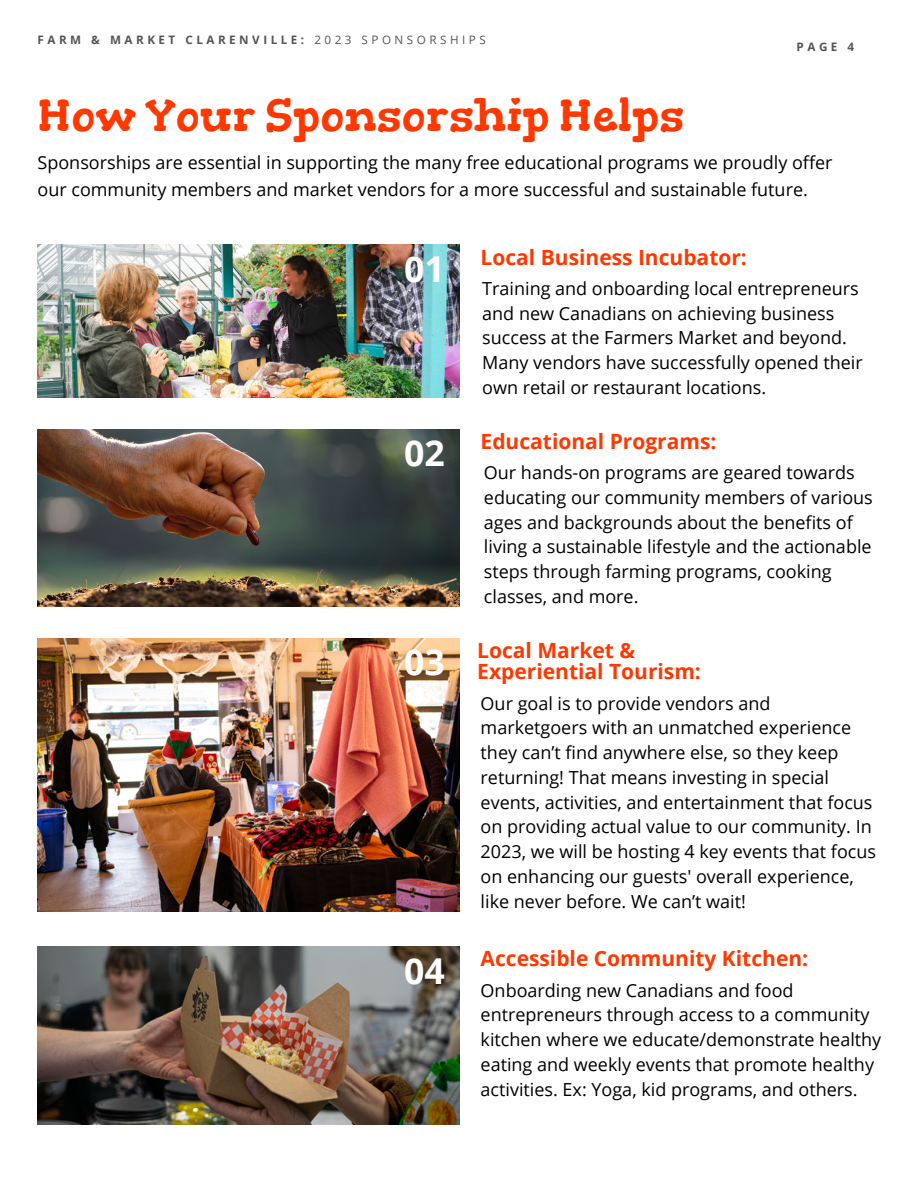
<style>
.page{position:relative;width:918px;height:1188px;background:#fff}
.page>*{position:absolute;margin:0;border:0;box-sizing:border-box;transform-origin:0 0}
.t1{font:45px "Gorditas";color:#ff3800}
.t2{font:700 35.7px "Open Sans";color:#fff}
.t3{font:700 21px/21.3px "Open Sans";color:#ff3800}
.t4{font:18px/24.8px "Open Sans";color:#000}
.t5{font:700 11.7px "Open Sans";letter-spacing:.3em;color:#545454}
.s1{font-weight:400}
</style>
<div class="page">
<img style="left:38px;top:245px;width:421px;height:153px">
<img style="left:38px;top:429px;width:421px;height:178px">
<img style="left:38px;top:638px;width:421px;height:274px">
<img style="left:38px;top:947px;width:421px;height:178px">
<p class="t5" style="left:38px;top:32px;width:450px">FARM &amp; MARKET CLARENVILLE: <span class="s1">2023 SPONSORSHIPS</span></p>
<h1 class="t1" style="left:38px;top:88px;width:648px">How Your Sponsorship Helps</h1>
<p class="t5" style="left:797px;top:38px;width:59px">PAGE 4</p>
<p class="t4" style="left:38px;top:148px;width:796px;line-height:27px">Sponsorships are essential in supporting the many free educational programs we proudly offer our community members and market vendors for a more successful and sustainable future.</p>
<h2 class="t2" style="left:404px;top:244px;width:42px">01</h2>
<h2 class="t2" style="left:404px;top:428px;width:42px">02</h2>
<h2 class="t2" style="left:404px;top:637px;width:42px">03</h2>
<h2 class="t2" style="left:404px;top:946px;width:42px">04</h2>
<p class="t3" style="left:481px;top:246px;width:268px">Local Business Incubator:</p>
<p class="t4" style="left:482px;top:276px;width:382px">Training and onboarding local entrepreneurs and new Canadians on achieving business success at the Farmers Market and beyond.<br>Many vendors have successfully opened their own retail or restaurant locations.</p>
<p class="t3" style="left:481px;top:430px;width:237px">Educational Programs:</p>
<p class="t4" style="left:484px;top:460px;width:390px">Our hands-on programs are geared towards educating our community members of various ages and backgrounds about the benefits of living a sustainable lifestyle and the actionable steps through farming programs, cooking classes, and more.</p>
<p class="t3" style="left:477px;top:639px;width:225px">Local Market &amp;<br>Experiential Tourism:</p>
<p class="t4" style="left:481px;top:690px;width:397px">Our goal is to provide vendors and marketgoers with an unmatched experience they can’t find anywhere else, so they keep returning! That means investing in special events, activities, and entertainment that focus on providing actual value to our community. In 2023, we will be hosting 4 key events that focus on enhancing our guests' overall experience, like never before. We can’t wait!</p>
<p class="t3" style="left:481px;top:948px;width:329px">Accessible Community Kitchen:</p>
<p class="t4" style="left:481px;top:977px;width:402px">Onboarding new Canadians and food entrepreneurs through access to a community kitchen where we educate/demonstrate healthy eating and weekly events that promote healthy activities. Ex: Yoga, kid programs, and others.</p>
</div>
